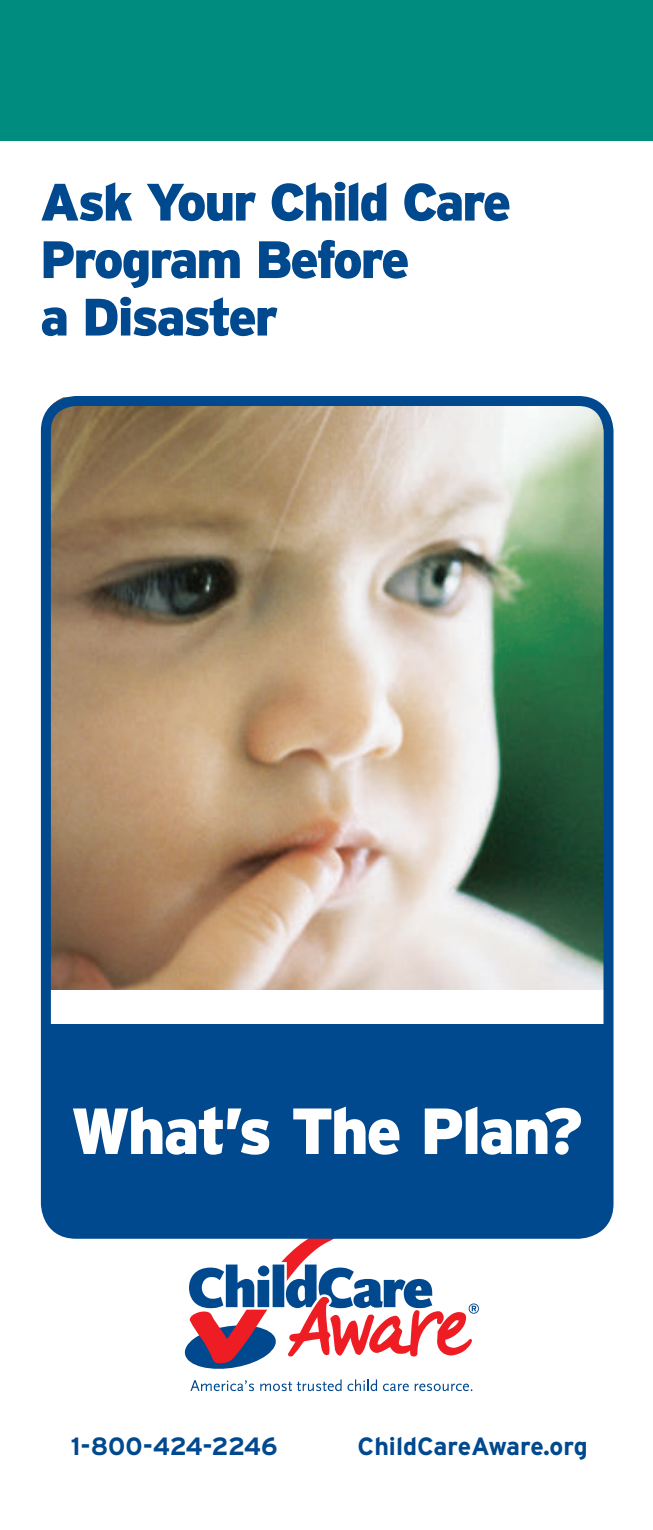
<style>
.page{position:relative;width:653px;height:1530px;background:#fff}
.page>*{position:absolute;margin:0;border:0;box-sizing:border-box;transform-origin:0 0}
.t1{font:900 65px "Interstate";letter-spacing:-.04em;color:#fff}
.t2{font:900 52.5px/57.5px "Interstate";letter-spacing:-.045em;color:#01498e}
.t3{font:700 25px "Interstate";color:#01498e}
</style>
<div class="page">
<div style="left:52px;top:1024px;width:550px;height:204px;background:#01498e"></div>
<svg style="left:184px;top:1239px;width:295px;height:130px"></svg>
<svg style="left:190px;top:1380px;width:64px;height:11px"></svg>
<svg style="left:260px;top:1379px;width:81px;height:12px"></svg>
<svg style="left:347px;top:1379px;width:30px;height:12px"></svg>
<svg style="left:383px;top:1384px;width:89px;height:7px"></svg>
<img style="left:52px;top:407px;width:550px;height:583px">
<div style="left:41px;top:396px;width:572px;height:843px;border:10px solid #01498e;border-radius:30px"></div>
<div style="left:0;top:0;width:652px;height:141px;background:#008c7f"></div>
<p class="t2" style="left:40px;top:173px;width:472px">Ask Your Child Care<br>Program Before<br>a Disaster</p>
<p class="t1" style="left:70px;top:1092px;width:514px">What’s The Plan?</p>
<p class="t3" style="left:71px;top:1432px;width:208px">1-800-424-2246</p>
<p class="t3" style="left:357px;top:1432px;width:232px">ChildCareAware.org</p>
</div>
